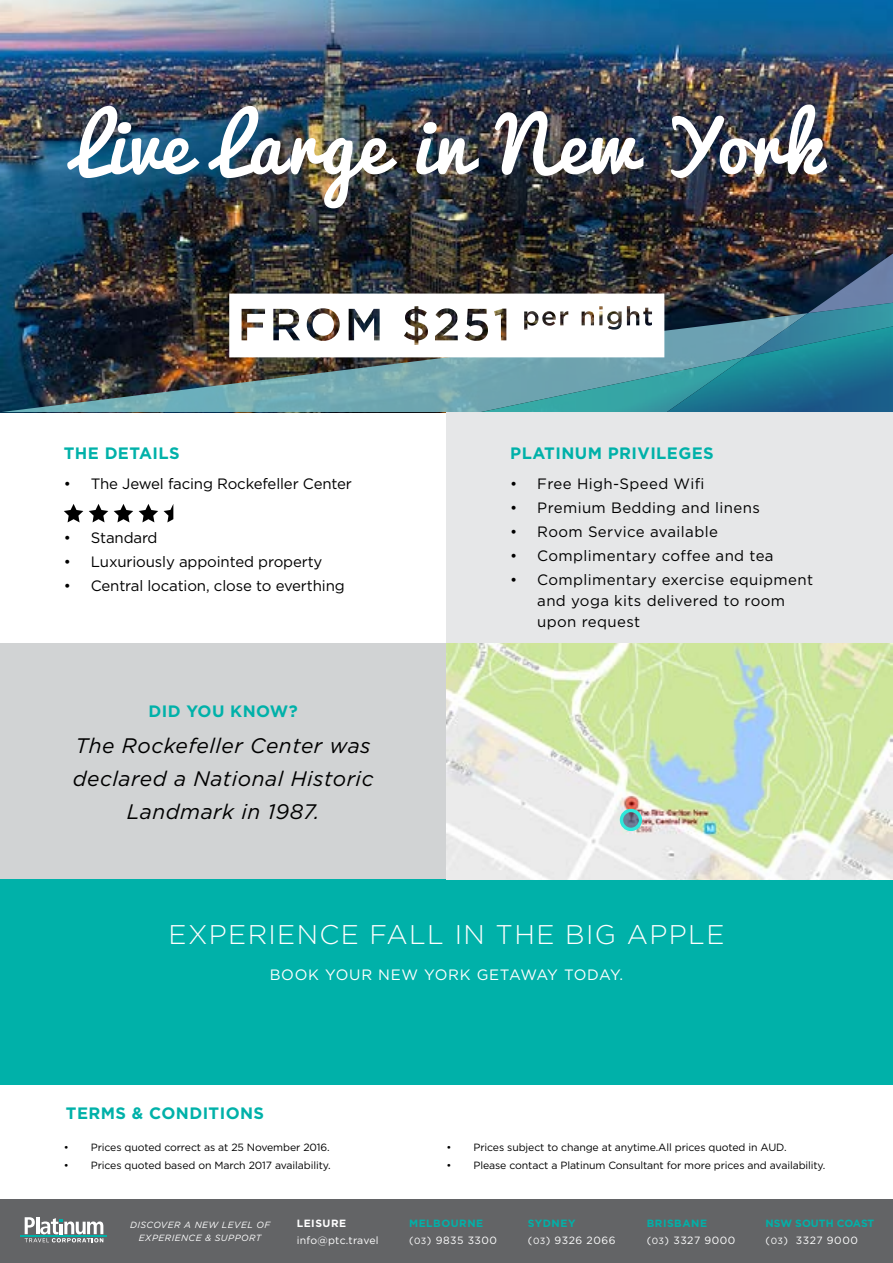
<style>
.page{position:relative;width:893px;height:1263px;background:#fff}
.page>*{position:absolute;margin:0;border:0;box-sizing:border-box;transform-origin:0 0}
.t1{font:75px "Pacifico";letter-spacing:.01em;color:#fff}
.t2{font:300 27px "Gotham";letter-spacing:.05em;color:#fff}
.t3{font:italic 21px/33px "Gotham";letter-spacing:.025em;color:#000;text-align:center}
.t4{font:700 16.5px "Gotham";letter-spacing:.025em;color:#00b1a9}
.t5{font:15px/21px "Gotham";letter-spacing:.015em;color:#000}
.t6{font:15px "Gotham";letter-spacing:-.01em;color:#000}
.t7{font:15px "Gotham";letter-spacing:.05em;color:#fff}
.t8{font:10.5px "Gotham";letter-spacing:-.01em;color:#000}
.t9{font:10.5px/16.5px "Gotham";letter-spacing:.05em;color:#fff}
.t10{font:700 10.5px/16.5px "Gotham";letter-spacing:-.005em;color:#00b1a9}
.t11{font:10.5px "Gotham";letter-spacing:.02em;color:#fff}
.t12{font:700 10.5px "Gotham";letter-spacing:.05em;color:#fff}
.t13{font:italic 9px/13.5px "Gotham";letter-spacing:.05em;color:#fff;text-align:center}
.s1{font-weight:700;color:#00b1a9}
.s2{font-size:9px}
.s3{font-weight:400;color:#fff}
.s4{font-weight:400;font-size:9px;color:#fff}
</style>
<div class="page">
<img style="left:0;top:0;width:893px;height:412px">
<div style="left:446px;top:412px;width:447px;height:231px;background:#e6e7e8"></div>
<div style="left:0;top:643px;width:447px;height:236px;background:#d1d3d4"></div>
<div style="left:0;top:879px;width:893px;height:206px;background:#00b1a9"></div>
<div style="left:0;top:1199px;width:893px;height:64px;background:#636466"></div>
<img style="left:1px;top:313px;width:744px;height:99px">
<svg style="left:808px;top:253px;width:85px;height:50px"></svg>
<img style="left:745px;top:303px;width:148px;height:23px">
<img style="left:481px;top:357px;width:186px;height:55px">
<img style="left:667px;top:326px;width:226px;height:86px">
<img style="left:447px;top:643px;width:446px;height:236px">
<svg style="left:64px;top:504px;width:19px;height:18px"></svg>
<svg style="left:89px;top:504px;width:19px;height:18px"></svg>
<svg style="left:114px;top:504px;width:19px;height:18px"></svg>
<svg style="left:139px;top:504px;width:19px;height:18px"></svg>
<svg style="left:164px;top:505px;width:9px;height:17px"></svg>
<hr style="left:20px;top:1236px;width:87px;height:1px;background:#00b1a9">
<svg style="left:25px;top:1217px;width:78px;height:25px"></svg>
<svg style="left:621px;top:810px;width:19px;height:19px"></svg>
<div style="left:620px;top:809px;width:22px;height:22px;border:3px solid #2ee8db;border-radius:50%"></div>
<svg style="left:229px;top:294px;width:435px;height:63px"></svg>
<h1 class="t1" style="left:74px;top:79px;width:747px">Live Large in New York</h1>
<h3 class="t4" style="left:64px;top:443px;width:117px">THE DETAILS</h3>
<h3 class="t6" style="left:64px;top:474px;width:290px">• The Jewel facing Rockefeller Center</h3>
<h3 class="t6" style="left:64px;top:528px;width:95px">• Standard</h3>
<h3 class="t6" style="left:64px;top:552px;width:260px">• Luxuriously appointed property</h3>
<h3 class="t6" style="left:64px;top:576px;width:282px">• Central location, close to everthing</h3>
<h3 class="t4" style="left:148px;top:700px;width:151px">DID YOU KNOW?</h3>
<h3 class="t3" style="left:73px;top:729px;width:302px">The Rockefeller Center was declared a National Historic<br>Landmark in 1987.</h3>
<h3 class="t4" style="left:510px;top:443px;width:205px">PLATINUM PRIVILEGES</h3>
<h3 class="t5" style="left:510px;top:473px;width:196px">• Free High-Speed Wifi</h3>
<h3 class="t5" style="left:510px;top:497px;width:251px">• Premium Bedding and linens</h3>
<h3 class="t5" style="left:510px;top:521px;width:209px">• Room Service available</h3>
<h3 class="t5" style="left:510px;top:545px;width:265px">• Complimentary coffee and tea</h3>
<h3 class="t5" style="left:537px;top:569px;width:277px;text-indent:-27px">• Complimentary exercise equipment and yoga kits delivered to room upon request</h3>
<h2 class="t2" style="left:169px;top:917px;width:557px">EXPERIENCE FALL IN THE BIG APPLE</h2>
<h3 class="t7" style="left:270px;top:965px;width:355px">BOOK YOUR NEW YORK GETAWAY TODAY.</h3>
<h3 class="t4" style="left:66px;top:1102px;width:200px">TERMS &amp; CONDITIONS</h3>
<p class="t8" style="left:64px;top:1141px;width:267px">• Prices quoted correct as at 25 November 2016.</p>
<p class="t8" style="left:64px;top:1159px;width:268px">• Prices quoted based on March 2017 availability.</p>
<p class="t13" style="left:130px;top:1218px;width:142px">DISCOVER A NEW LEVEL OF<br>EXPERIENCE &amp; SUPPORT</p>
<p class="t12" style="left:297px;top:1216px;width:51px">LEISURE</p>
<p class="t11" style="left:297px;top:1233px;width:84px">info@ptc.travel</p>
<p class="t8" style="left:446px;top:1141px;width:342px">• Prices subject to change at anytime.All prices quoted in AUD.</p>
<p class="t8" style="left:446px;top:1159px;width:380px">• Please contact a Platinum Consultant for more prices and availability.</p>
<p class="t9" style="left:409px;top:1215px;width:90px"><span class="s1">MELBOURNE </span>(<span class="s2">03</span>) 9835 3300</p>
<p class="t9" style="left:528px;top:1215px;width:89px"><span class="s1">SYDNEY<br></span>(<span class="s2">03</span>) 9326 2066</p>
<p class="t9" style="left:647px;top:1215px;width:90px"><span class="s1">BRISBANE<br></span>(<span class="s2">03</span>) 3327 9000</p>
<p class="t10" style="left:766px;top:1215px;width:110px">NSW SOUTH COAST <span class="s3">(</span><span class="s4">03</span><span class="s3">) 3327 9000</span></p>
</div>
